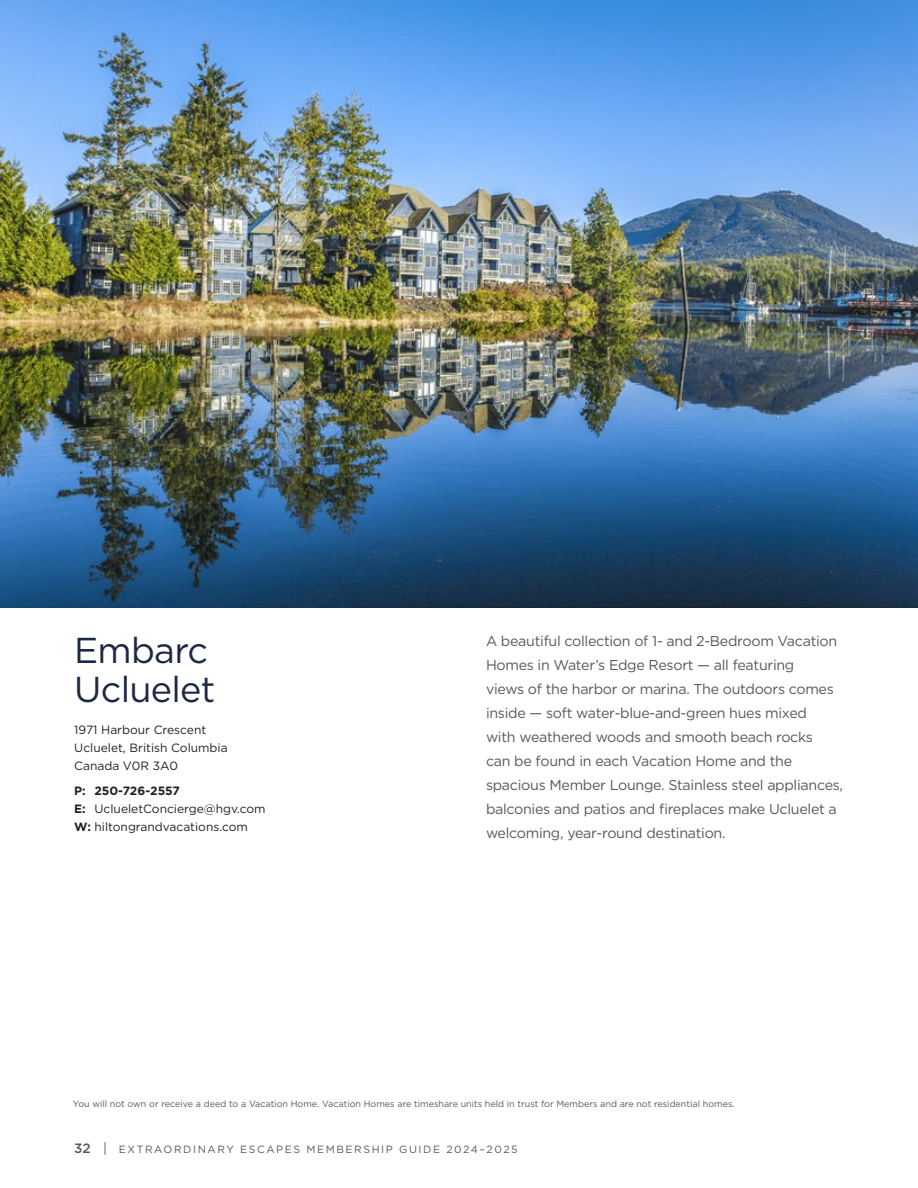
<style>
.page{position:relative;width:918px;height:1188px;background:#fff}
.page>*{position:absolute;margin:0;border:0;box-sizing:border-box;transform-origin:0 0}
.t1{font:36px/39px "Gotham";letter-spacing:-.02em;color:#1c2944}
.t2{font:14.25px/24px "Gotham";letter-spacing:-.02em;color:#57585a}
.t3{font:12px/18px "Gotham";color:#231f20}
.t4{font:10.5px "Gotham";letter-spacing:.15em;color:#57585a}
.t5{font:9px "Gotham";color:#57585a}
.s1{font-weight:700}
.s2{font-weight:500;font-size:13.5px}
.s3{font-size:13.5px}
</style>
<div class="page">
<img style="left:0;top:0;width:918px;height:607px">
<h1 class="t1" style="left:74px;top:630px;width:143px">Embarc<br>Ucluelet</h1>
<p class="t3" style="left:74px;top:720px;width:155px">1971 Harbour Crescent<br>Ucluelet, British Columbia<br>Canada V0R 3A0</p>
<p class="t3" style="left:74px;top:781px;width:193px"><span class="s1">P: 250-726-2557<br>E:</span> UclueletConcierge@hgv.com<br><span class="s1">W:</span> hiltongrandvacations.com</p>
<p class="t2" style="left:486px;top:629px;width:359px">A beautiful collection of 1- and 2-Bedroom Vacation Homes in Water’s Edge Resort — all featuring<br>views of the harbor or marina. The outdoors comes inside — soft water-blue-and-green hues mixed<br>with weathered woods and smooth beach rocks<br>can be found in each Vacation Home and the spacious Member Lounge. Stainless steel appliances, balconies and patios and fireplaces make Ucluelet a welcoming, year-round destination.</p>
<p class="t5" style="left:73px;top:1098px;width:663px">You will not own or receive a deed to a Vacation Home. Vacation Homes are timeshare units held in trust for Members and are not residential homes.</p>
<p class="t4" style="left:74px;top:1142px;width:445px"><span class="s2">32</span> <span class="s3">|</span> EXTRAORDINARY ESCAPES MEMBERSHIP GUIDE 2024–2025</p>
</div>
